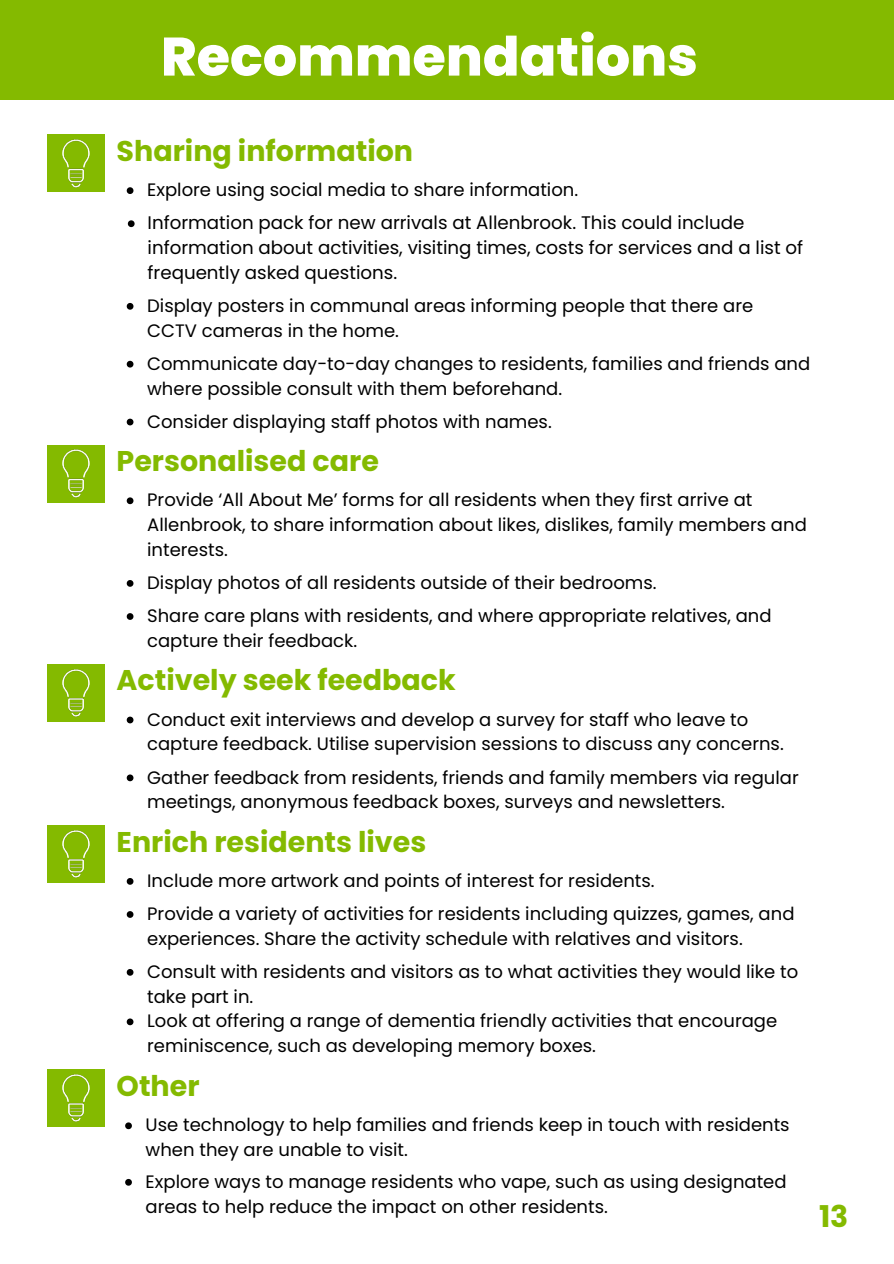
<style>
.page{position:relative;width:894px;height:1264px;background:#fff}
.page>*{position:absolute;margin:0;border:0;box-sizing:border-box;transform-origin:0 0}
.t1{font:800 54px "Poppins";color:#fff}
.t2{font:700 30px "Poppins";color:#84ba00}
.t3{font:700 28.5px "Poppins";color:#84ba00}
.t4{font:18.3px/24.8px "Poppins";color:#000}
.t5{font:18px/24.8px "Poppins";color:#000}
</style>
<div class="page">
<div style="left:47px;top:134px;width:58px;height:58px;background:#84ba00"></div>
<img style="left:62px;top:139px;width:28px;height:49px">
<div style="left:0;top:0;width:893px;height:99px;background:#84ba00"></div>
<svg style="left:127px;top:187px;width:6px;height:7px"></svg>
<svg style="left:127px;top:969px;width:6px;height:6px"></svg>
<svg style="left:127px;top:1018px;width:6px;height:7px"></svg>
<svg style="left:127px;top:497px;width:6px;height:7px"></svg>
<svg style="left:128px;top:220px;width:6px;height:7px"></svg>
<svg style="left:125px;top:1122px;width:7px;height:7px"></svg>
<svg style="left:127px;top:303px;width:6px;height:7px"></svg>
<svg style="left:127px;top:716px;width:6px;height:7px"></svg>
<svg style="left:127px;top:613px;width:6px;height:7px"></svg>
<svg style="left:127px;top:774px;width:6px;height:7px"></svg>
<svg style="left:127px;top:361px;width:6px;height:6px"></svg>
<svg style="left:127px;top:580px;width:6px;height:6px"></svg>
<svg style="left:127px;top:418px;width:6px;height:7px"></svg>
<svg style="left:127px;top:911px;width:6px;height:6px"></svg>
<svg style="left:127px;top:878px;width:6px;height:6px"></svg>
<svg style="left:125px;top:1178px;width:7px;height:7px"></svg>
<div style="left:47px;top:444px;width:58px;height:58px;background:#84ba00"></div>
<img style="left:62px;top:449px;width:28px;height:49px">
<div style="left:47px;top:663px;width:58px;height:58px;background:#84ba00"></div>
<img style="left:62px;top:669px;width:28px;height:48px">
<div style="left:47px;top:825px;width:58px;height:58px;background:#84ba00"></div>
<img style="left:62px;top:830px;width:28px;height:48px">
<div style="left:47px;top:1069px;width:58px;height:57px;background:#84ba00"></div>
<img style="left:62px;top:1074px;width:28px;height:48px">
<p class="t1" style="left:161px;top:19px;width:538px">Recommendations</p>
<p class="t3" style="left:116px;top:131px;width:298px">Sharing information</p>
<p class="t5" style="left:147px;top:177px;width:432px">Explore using social media to share information.</p>
<p class="t4" style="left:147px;top:210px;width:657px">Information pack for new arrivals at Allenbrook. This could include information about activities, visiting times, costs for services and a list of frequently asked questions.</p>
<p class="t5" style="left:147px;top:293px;width:607px">Display posters in communal areas informing people that there are<br>CCTV cameras in the home.</p>
<p class="t5" style="left:147px;top:351px;width:664px">Communicate day-to-day changes to residents, families and friends and where possible consult with them beforehand.</p>
<p class="t5" style="left:147px;top:409px;width:406px">Consider displaying staff photos with names.</p>
<h2 class="t3" style="left:116px;top:441px;width:264px">Personalised care</h2>
<h2 class="t5" style="left:147px;top:487px;width:661px">Provide ‘All About Me’ forms for all residents when they first arrive at<br>Allenbrook, to share information about likes, dislikes, family members and interests.</h2>
<p class="t5" style="left:147px;top:570px;width:511px">Display photos of all residents outside of their bedrooms.</p>
<p class="t5" style="left:147px;top:603px;width:625px">Share care plans with residents, and where appropriate relatives, and capture their feedback.</p>
<p class="t3" style="left:116px;top:660px;width:340px">Actively seek feedback</p>
<p class="t5" style="left:147px;top:707px;width:638px">Conduct exit interviews and develop a survey for staff who leave to capture feedback. Utilise supervision sessions to discuss any concerns.</p>
<h2 class="t5" style="left:147px;top:764px;width:653px">Gather feedback from residents, friends and family members via regular meetings, anonymous feedback boxes, surveys and newsletters.</h2>
<p class="t3" style="left:116px;top:821px;width:311px">Enrich residents lives</p>
<p class="t5" style="left:147px;top:868px;width:509px">Include more artwork and points of interest for residents.</p>
<h2 class="t5" style="left:147px;top:901px;width:648px">Provide a variety of activities for residents including quizzes, games, and experiences. Share the activity schedule with relatives and visitors.</h2>
<p class="t5" style="left:147px;top:959px;width:652px">Consult with residents and visitors as to what activities they would like to take part in.</p>
<p class="t5" style="left:147px;top:1008px;width:631px">Look at offering a range of dementia friendly activities that encourage reminiscence, such as developing memory boxes.</p>
<p class="t3" style="left:116px;top:1065px;width:84px">Other</p>
<p class="t5" style="left:146px;top:1112px;width:645px">Use technology to help families and friends keep in touch with residents when they are unable to visit.</p>
<p class="t5" style="left:146px;top:1169px;width:642px">Explore ways to manage residents who vape, such as using designated areas to help reduce the impact on other residents.</p>
<p class="t2" style="left:818px;top:1195px;width:31px">13</p>
</div>
